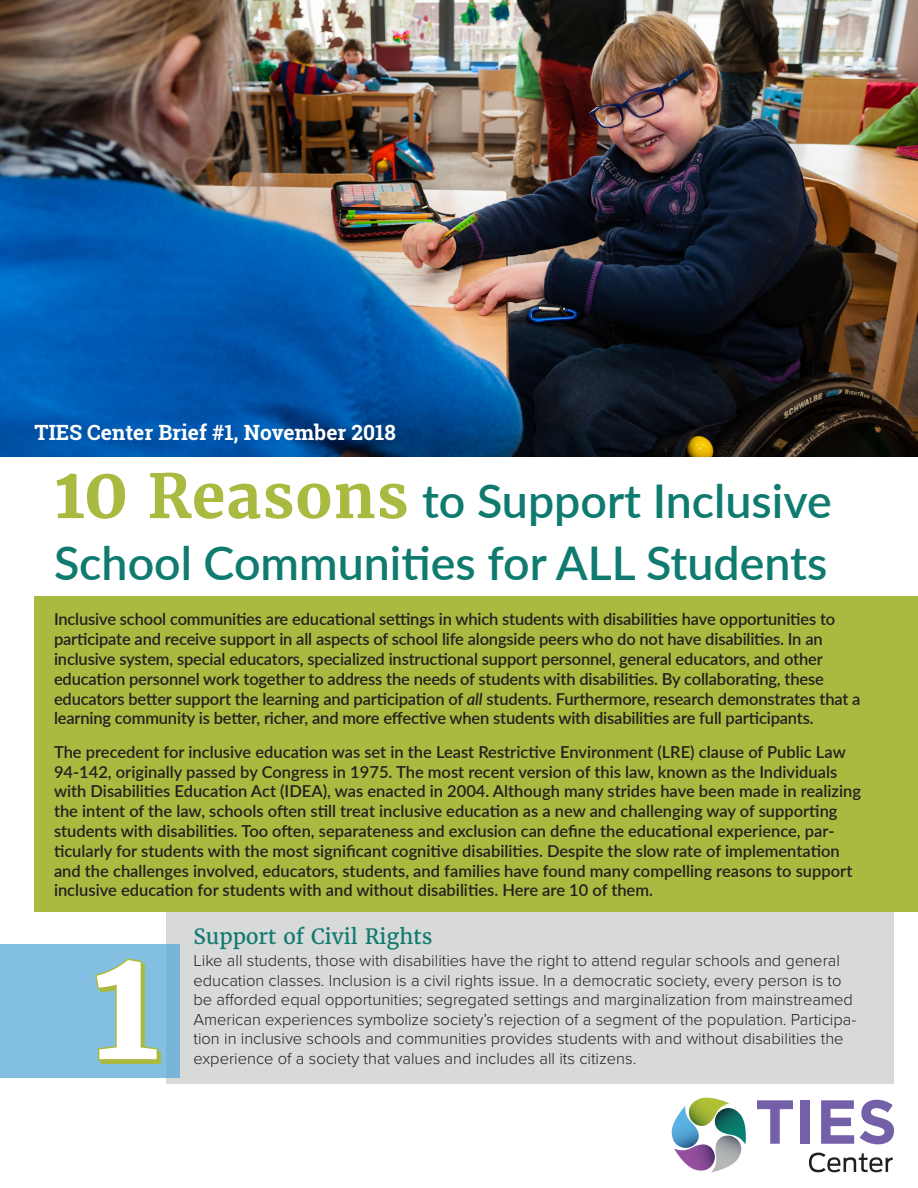
<style>
.page{position:relative;width:918px;height:1188px;background:#fff}
.page>*{position:absolute;margin:0;border:0;box-sizing:border-box;transform-origin:0 0}
.t1{font:700 156px "Merriweather";color:#fff}
.t2{font:600 46.5px/61.5px "Lato";color:#0f7b6f}
.t3{font:700 21px "Roboto Slab";color:#fff}
.t4{font:21px "Merriweather";color:#0f7b6f}
.intro{font:600 16.5px/19.8px "Lato";letter-spacing:-.01em;color:#231f20}
.basic{font:300 16.5px/19.5px "Proxima Nova";color:#231f20}
.s1{font-family:"Merriweather";font-weight:700;font-size:70.5px;color:#aaba40}
.s2{font-family:"Merriweather";font-weight:700;font-size:60.75px;color:#aaba40}
.s3{font-style:italic}
</style>
<div class="page">
<svg style="left:672px;top:1098px;width:74px;height:74px"></svg>
<svg style="left:757px;top:1100px;width:36px;height:44px"></svg>
<div style="left:801px;top:1100px;width:9px;height:44px;background:#745fa9"></div>
<svg style="left:821px;top:1100px;width:33px;height:44px"></svg>
<svg style="left:860px;top:1100px;width:34px;height:44px"></svg>
<svg style="left:809px;top:1153px;width:84px;height:19px"></svg>
<div style="left:166px;top:868px;width:728px;height:216px;background:#d8d9d9"></div>
<img style="left:0;top:0;width:918px;height:456px">
<div style="left:35px;top:597px;width:883px;height:315px;background:#aaba40"></div>
<div style="left:0;top:944px;width:180px;height:133px;background:#83bfe1"></div>
<div style="left:98px;top:961px;width:63px;height:103px;background:#aaba40"></div>
<svg style="left:95px;top:958px;width:65px;height:104px"></svg>
<p class="t3" style="left:35px;top:418px;width:363px">TIES Center Brief #1, November 2018</p>
<p class="t2" style="left:54px;top:468px;width:779px"><span class="s1">10</span> <span class="s2">Reasons</span> to Support Inclusive<br>School Communities for ALL Students</p>
<p class="intro" style="left:54px;top:609px;width:808px">Inclusive school communities are educational settings in which students with disabilities have opportunities to participate and receive support in all aspects of school life alongside peers who do not have disabilities. In an inclusive system, special educators, specialized instructional support personnel, general educators, and other education personnel work together to address the needs of students with disabilities. By collaborating, these educators better support the learning and participation of <span class="s3">all</span> students. Furthermore, research demonstrates that a learning community is better, richer, and more effective when students with disabilities are full participants.</p>
<p class="intro" style="left:54px;top:741px;width:809px">The precedent for inclusive education was set in the Least Restrictive Environment (LRE) clause of Public Law 94-142, originally passed by Congress in 1975. The most recent version of this law, known as the Individuals with Disabilities Education Act (IDEA), was enacted in 2004. Although many strides have been made in realizing the intent of the law, schools often still treat inclusive education as a new and challenging way of supporting students with disabilities. Too often, separateness and exclusion can define the educational experience, par&shy;ticularly for students with the most significant cognitive disabilities. Despite the slow rate of implementation and the challenges involved, educators, students, and families have found many compelling reasons to support inclusive education for students with and without disabilities. Here are 10 of them.</p>
<p class="t4" style="left:194px;top:923px;width:241px">Support of Civil Rights</p>
<p class="basic" style="left:194px;top:951px;width:664px">Like all students, those with disabilities have the right to attend regular schools and general education classes. Inclusion is a civil rights issue. In a democratic society, every person is to be afforded equal opportunities; segregated settings and marginalization from mainstreamed American experiences symbolize society’s rejection of a segment of the population. Participa&shy;tion in inclusive schools and communities provides students with and without disabilities the</p>
<p class="t1" style="left:91px;top:903px;width:70px">1</p>
<p class="basic" style="left:194px;top:1049px;width:444px">experience of a society that values and includes all its citizens.</p>
</div>
